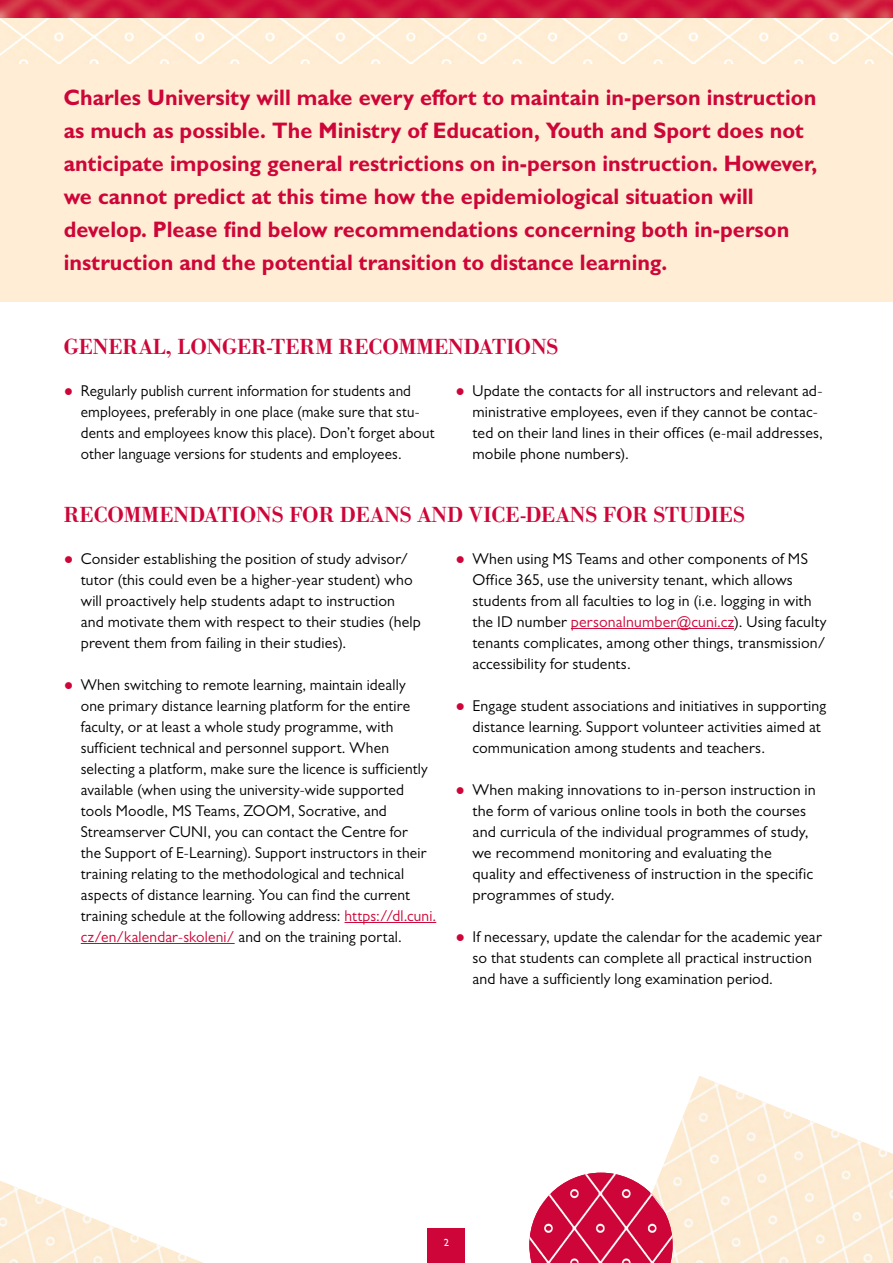
<style>
.page{position:relative;width:893px;height:1263px;background:#fff}
.page>*{position:absolute;margin:0;border:0;box-sizing:border-box;transform-origin:0 0}
.Hlavní_nadpis{font:700 22.5px/33px "Gill Sans MT Pro";color:#ce0538;scale:.96 1}
.E_H1_tit{font:22.5px "Bodoni Ant Dem Bol";color:#ce0538}
.E_odsazeni{font:15.75px/21px "Gill Sans MT Pro";letter-spacing:.01em;color:#000}
.E_odsazeni-2{font:15.75px/21px "Gill Sans MT Pro";letter-spacing:.01em;color:#000;scale:.96 1}
.t1{font:500 10.5px "Gill Sans MT Pro";color:#fff}
.s1{font-family:"Times New Roman";color:#ce0538}
.s2{color:#ce0538}
</style>
<div class="page">
<img style="left:0;top:0;width:893px;height:18px">
<div style="left:0;top:18px;width:893px;height:284px;background:#ffeed5"></div>
<hr style="left:344px;top:922px;width:92px;height:1px;background:#ce0538">
<hr style="left:81px;top:943px;width:154px;height:1px;background:#ce0538">
<hr style="left:571px;top:628px;width:163px;height:1px;background:#ce0538">
<img style="left:0;top:1181px;width:203px;height:82px">
<img style="left:660px;top:1076px;width:233px;height:187px">
<img style="left:529px;top:1173px;width:144px;height:90px">
<div style="left:428px;top:1229px;width:37px;height:34px;background:#ce0538"></div>
<p class="Hlavní_nadpis" style="left:64px;top:80px;width:786px">Charles University will make every effort to maintain in-person instruction as much as possible. The Ministry of Education, Youth and Sport does not anticipate imposing general restrictions on in-person instruction. However, we cannot predict at this time how the epidemiological situation will develop. Please find below recommendations concerning both in-person instruction and the potential transition to distance learning.</p>
<p class="E_H1_tit" style="left:64px;top:331px;width:496px">GENERAL, LONGER-TERM RECOMMENDATIONS</p>
<p class="E_odsazeni-2" style="left:81px;top:380px;width:370px;text-indent:-17px"><span class="s1">●</span> Regularly publish current information for students and employees, preferably in one place (make sure that stu&shy;dents and employees know this place). Don’t forget about other language versions for students and employees.</p>
<p class="E_odsazeni" style="left:472px;top:380px;width:352px;text-indent:-17px"><span class="s1">●</span> Update the contacts for all instructors and relevant ad&shy;ministrative employees, even if they cannot be contac&shy;ted on their land lines in their offices (e-mail addresses, mobile phone numbers).</p>
<p class="E_H1_tit" style="left:64px;top:499px;width:683px">RECOMMENDATIONS FOR DEANS AND VICE-DEANS FOR STUDIES</p>
<p class="E_odsazeni" style="left:81px;top:548px;width:342px;text-indent:-17px"><span class="s1">●</span> Consider establishing the position of study advisor/ tutor (this could even be a higher-year student) who will proactively help students adapt to instruction and motivate them with respect to their studies (help prevent them from failing in their studies).</p>
<p class="E_odsazeni" style="left:81px;top:674px;width:357px;text-indent:-17px"><span class="s1">●</span> When switching to remote learning, maintain ideally<br>one primary distance learning platform for the entire faculty, or at least a whole study programme, with sufficient technical and personnel support. When selecting a platform, make sure the licence is sufficiently available (when using the university-wide supported tools Moodle, MS Teams, ZOOM, Socrative, and Streamserver CUNI, you can contact the Centre for<br>the Support of E-Learning). Support instructors in their training relating to the methodological and technical aspects of distance learning. You can find the current training schedule at the following address: <span class="s2">https://dl.cuni. cz/en/kalendar-skoleni/</span> and on the training portal.</p>
<p class="E_odsazeni" style="left:472px;top:548px;width:356px;text-indent:-17px"><span class="s1">●</span> When using MS Teams and other components of MS Office 365, use the university tenant, which allows students from all faculties to log in (i.e. logging in with the ID number <span class="s2">personalnumber@cuni.cz</span>). Using faculty tenants complicates, among other things, transmission/ accessibility for students.</p>
<p class="E_odsazeni" style="left:472px;top:695px;width:355px;text-indent:-17px"><span class="s1">●</span> Engage student associations and initiatives in supporting distance learning. Support volunteer activities aimed at communication among students and teachers.</p>
<p class="E_odsazeni" style="left:472px;top:779px;width:345px;text-indent:-17px"><span class="s1">●</span> When making innovations to in-person instruction in the form of various online tools in both the courses and curricula of the individual programmes of study, we recommend monitoring and evaluating the quality and effectiveness of instruction in the specific programmes of study.</p>
<p class="E_odsazeni" style="left:472px;top:926px;width:351px;text-indent:-17px"><span class="s1">●</span> If necessary, update the calendar for the academic year so that students can complete all practical instruction and have a sufficiently long examination period.</p>
<p class="t1" style="left:444px;top:1236px;width:7px">2</p>
</div>
